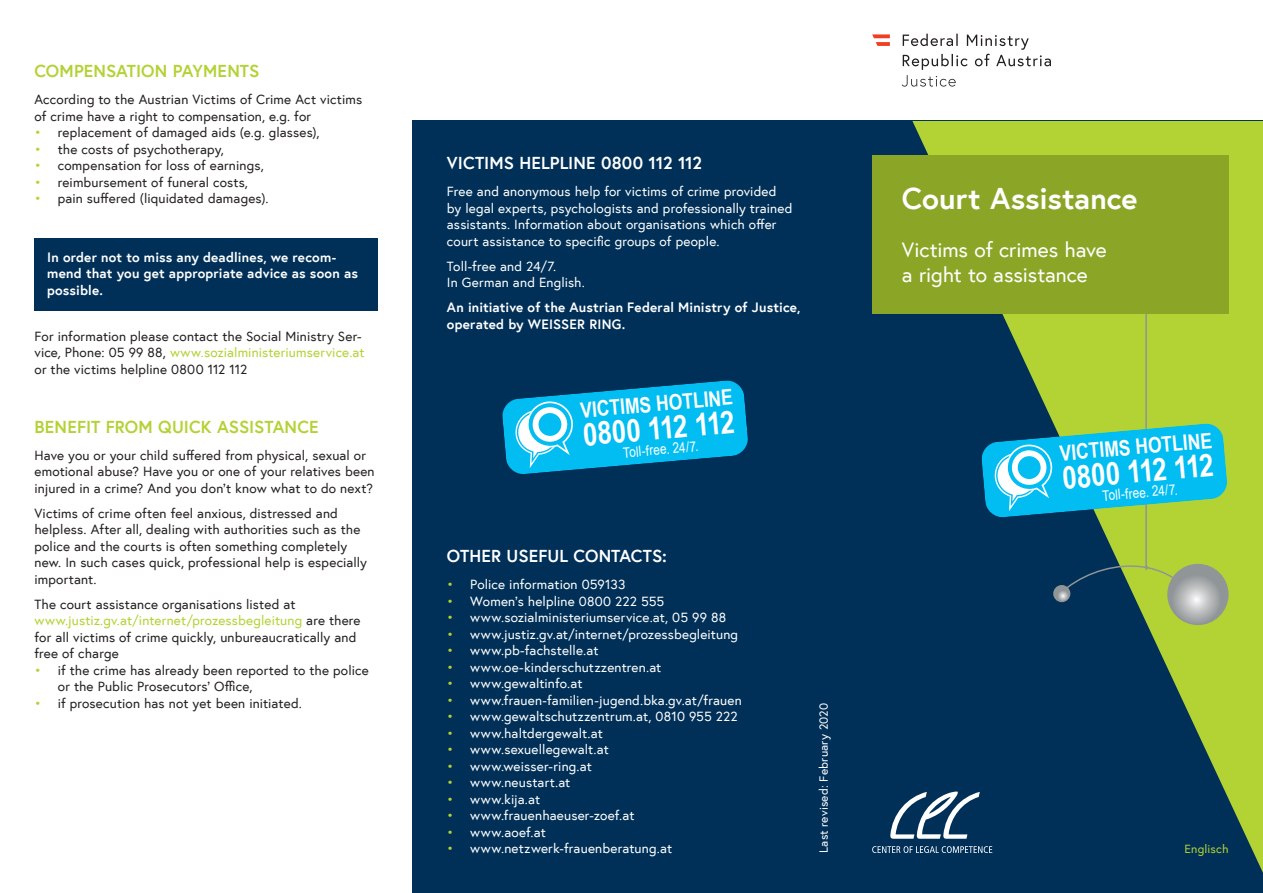
<style>
.page{position:relative;width:1263px;height:893px;background:#fff}
.page>*{position:absolute;margin:0;border:0;box-sizing:border-box;transform-origin:0 0}
.t1{font:700 31.5px "Arial Narrow";color:#fff}
.t2{font:700 30px "Europa Austria";letter-spacing:.005em;color:#fff}
.t3{font:700 21.45px "Arial Narrow";color:#fff}
.t4{font:21px/25.2px "Europa Austria";letter-spacing:-.005em;color:#fff}
.t5{font:700 17.25px "Europa Austria";letter-spacing:.005em;color:#b3d234}
.t6{font:700 17.25px "Europa Austria";letter-spacing:.005em;color:#fff}
.t7{font:14.4px "Arial Narrow";color:#fff}
.t8{font:13.5px/16.5px "Europa Austria";letter-spacing:.01em;color:#231f20}
.t9{font:13.5px/16.5px "Europa Austria";letter-spacing:.01em;color:#fff}
.t10{font:700 13.5px/16.5px "Europa Austria";letter-spacing:.01em;color:#fff}
.t11{font:12px "Europa Austria";letter-spacing:.015em;color:#fff}
.t12{font:12px "Europa Austria";letter-spacing:.01em;color:#b3d234}
.s1{color:#b3d234}
.s2{font-style:italic}
</style>
<div class="page">
<svg style="left:902px;top:34px;width:149px;height:53px"></svg>
<svg style="left:872px;top:34px;width:18px;height:12px"></svg>
<div style="left:412px;top:121px;width:851px;height:772px;background:#003058"></div>
<svg style="left:912px;top:121px;width:351px;height:752px"></svg>
<div style="left:872px;top:155px;width:356px;height:159px;background:#8ba627"></div>
<div style="left:34px;top:239px;width:344px;height:72px;background:#003058"></div>
<svg style="left:502px;top:380px;width:246px;height:94px"></svg>
<svg style="left:890px;top:791px;width:90px;height:48px"></svg>
<svg style="left:872px;top:846px;width:120px;height:7px"></svg>
<div style="left:1167px;top:564px;width:61px;height:61px;background:#909597;border-radius:50%"></div>
<svg style="left:1171px;top:574px;width:50px;height:50px"></svg>
<svg style="left:981px;top:315px;width:247px;height:286px"></svg>
<p class="t5" style="left:34px;top:59px;width:226px">COMPENSATION PAYMENTS</p>
<p class="t8" style="left:34px;top:91px;width:329px">According to the Austrian Victims of Crime Act victims of crime have a right to compensation, e.g. for</p>
<p class="t8" style="left:34px;top:124px;width:287px"><span class="s1">•</span> replacement of damaged aids (e.g. glasses),</p>
<p class="t8" style="left:34px;top:141px;width:191px"><span class="s1">•</span> the costs of psychotherapy,</p>
<p class="t8" style="left:34px;top:157px;width:231px"><span class="s1">•</span> compensation for loss of earnings,</p>
<p class="t8" style="left:34px;top:174px;width:215px"><span class="s1">•</span> reimbursement of funeral costs,</p>
<p class="t8" style="left:34px;top:190px;width:236px"><span class="s1">•</span> pain suffered (liquidated damages).</p>
<p class="t10" style="left:47px;top:249px;width:312px">In order not to miss any deadlines, we recom&shy;mend that you get appropriate advice as soon as possible.</p>
<p class="t8" style="left:34px;top:327px;width:332px">For information please contact the Social Ministry Ser&shy;vice<span class="s2">,</span> Phone: 05 99 88, <span class="s1">www.sozialministeriumservice.at </span>or the victims helpline 0800 112 112</p>
<p class="t5" style="left:34px;top:415px;width:286px">BENEFIT FROM QUICK ASSISTANCE</p>
<p class="t8" style="left:34px;top:446px;width:342px">Have you or your child suffered from physical, sexual or emotional abuse? Have you or one of your relatives been injured in a crime? And you don't know what to do next?</p>
<p class="t8" style="left:34px;top:504px;width:334px">Victims of crime often feel anxious, distressed and helpless. After all, dealing with authorities such as the police and the courts is often something completely new. In such cases quick, professional help is especially important.</p>
<p class="t8" style="left:34px;top:595px;width:328px">The court assistance organisations listed at <span class="s1">www.justiz.gv.at/internet/prozessbegleitung</span> are there for all victims of crime quickly, unbureaucratically and free of charge</p>
<p class="t8" style="left:58px;top:661px;width:312px;text-indent:-23px"><span class="s1">•</span> if the crime has already been reported to the police or the Public Prosecutors' Office,</p>
<p class="t8" style="left:34px;top:694px;width:269px"><span class="s1">•</span> if prosecution has not yet been initiated.</p>
<p class="t6" style="left:447px;top:151px;width:257px">VICTIMS HELPLINE 0800 112 112</p>
<p class="t9" style="left:447px;top:183px;width:347px">Free and anonymous help for victims of crime provided by legal experts, psychologists and professionally trained assistants. Information about organisations which offer court assistance to specific groups of people.</p>
<p class="t9" style="left:447px;top:257px;width:139px">Toll-free and 24/7.<br>In German and English.</p>
<p class="t10" style="left:447px;top:299px;width:355px">An initiative of the Austrian Federal Ministry of Justice, operated by WEISSER RING.</p>
<h3 class="t3" style="left:579px;top:394px;width:154px;rotate:-5deg">VICTIMS HOTLINE</h3>
<p class="t7" style="left:622px;top:442px;width:77px;rotate:-5deg">Toll-free. 24/7.</p>
<h1 class="t1" style="left:581px;top:411px;width:153px;rotate:-5deg">0800 112 112</h1>
<p class="t6" style="left:447px;top:544px;width:221px">OTHER USEFUL CONTACTS:</p>
<p class="t9" style="left:447px;top:576px;width:180px"><span class="s1">•</span> Police information 059133</p>
<p class="t9" style="left:447px;top:592px;width:219px"><span class="s1">•</span> Women's helpline 0800 222 555</p>
<p class="t9" style="left:447px;top:609px;width:281px"><span class="s1">•</span> www.sozialministeriumservice.at, 05 99 88</p>
<p class="t9" style="left:447px;top:625px;width:293px"><span class="s1">•</span> www.justiz.gv.at/internet/prozessbegleitung</p>
<p class="t9" style="left:447px;top:642px;width:153px"><span class="s1">•</span> www.pb-fachstelle.at</p>
<p class="t9" style="left:447px;top:658px;width:216px"><span class="s1">•</span> www.oe-kinderschutzzentren.at</p>
<p class="t9" style="left:447px;top:675px;width:137px"><span class="s1">•</span> www.gewaltinfo.at</p>
<p class="t9" style="left:447px;top:691px;width:296px"><span class="s1">•</span> www.frauen-familien-jugend.bka.gv.at/frauen</p>
<p class="t9" style="left:447px;top:708px;width:292px"><span class="s1">•</span> www.gewaltschutzzentrum.at, 0810 955 222</p>
<p class="t9" style="left:447px;top:724px;width:157px"><span class="s1">•</span> www.haltdergewalt.at</p>
<p class="t9" style="left:447px;top:741px;width:163px"><span class="s1">•</span> www.sexuellegewalt.at</p>
<p class="t9" style="left:447px;top:757px;width:147px"><span class="s1">•</span> www.weisser-ring.at</p>
<p class="t9" style="left:447px;top:774px;width:125px"><span class="s1">•</span> www.neustart.at</p>
<p class="t9" style="left:447px;top:790px;width:95px"><span class="s1">•</span> www.kija.at</p>
<p class="t9" style="left:447px;top:807px;width:189px"><span class="s1">•</span> www.frauenhaeuser-zoef.at</p>
<p class="t9" style="left:447px;top:823px;width:100px"><span class="s1">•</span> www.aoef.at</p>
<p class="t9" style="left:447px;top:840px;width:227px"><span class="s1">•</span> www.netzwerk-frauenberatung.at</p>
<p class="t11" style="left:816px;top:853px;width:151px;rotate:-90deg">Last revised: February 2020</p>
<h2 class="t2" style="left:902px;top:178px;width:237px">Court Assistance</h2>
<h3 class="t4" style="left:902px;top:237px;width:206px">Victims of crimes have a right to assistance</h3>
<h3 class="t3" style="left:1058px;top:437px;width:154px;rotate:-5deg">VICTIMS HOTLINE</h3>
<p class="t7" style="left:1101px;top:485px;width:77px;rotate:-5deg">Toll-free. 24/7.</p>
<h1 class="t1" style="left:1060px;top:454px;width:153px;rotate:-5deg">0800 112 112</h1>
<p class="t12" style="left:1184px;top:841px;width:46px">Englisch</p>
</div>
